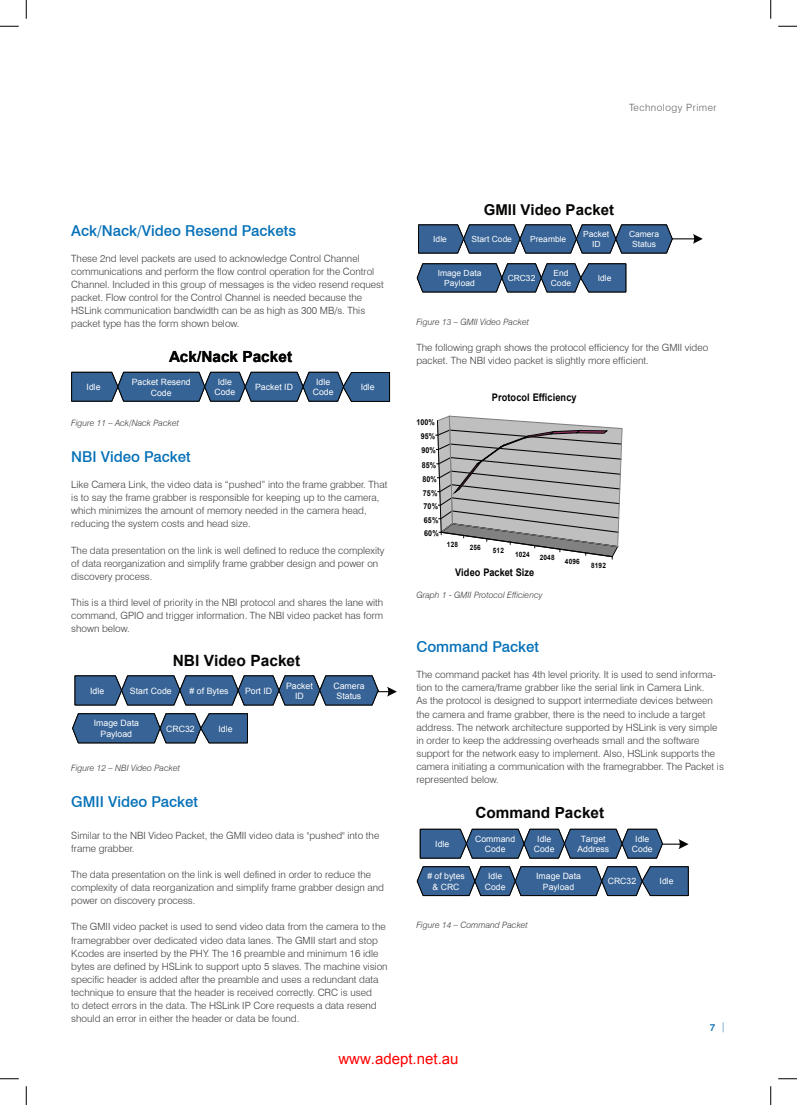
<style>
.page{position:relative;width:797px;height:1105px;background:#fff}
.page>*{position:absolute;margin:0;border:0;box-sizing:border-box;transform-origin:0 0}
.t1{font:700 15.5px "Arial";color:#050504}
.t2{font:700 15.38px "Arial";color:#040503}
.t3{font:700 15.38px "Arial";color:#050504}
.t4{font:500 15px "Swiss 721 BT";color:#0470b7}
.t5{font:700 15px "Arial";color:#050504}
.t6{font:15px "Arial";color:#f00}
.t7{font:700 10.5px "Arial";color:#040503;scale:.88 1}
.t8{font:300 10px/13.1px "Swiss 721 BT";color:#3e3e3f}
.t9{font:300 10px "Swiss 721 BT";letter-spacing:.05em;color:#636366}
.t10{font:500 10px "Swiss 721 BT";color:#0168b3}
.t11{font:italic 300 8.75px "Swiss 721 BT";color:#3e3e3f}
.t12{font:8.75px/10.5px "Arial";color:#fff;text-align:center}
.t13{font:8.62px/10.4px "Arial";letter-spacing:.005em;color:#fff;text-align:center}
.t14{font:8.5px/10.1px "Arial";color:#fff;text-align:center}
.t15{font:700 8.12px "Arial";letter-spacing:.015em;color:#040503;scale:.88 1}
.t16{font:700 7.38px "Arial";letter-spacing:.025em;color:#040503;scale:.88 1}
.s1{font-weight:300}
</style>
<div class="page">
<svg style="left:71px;top:371px;width:319px;height:31px;background:#446891"></svg>
<svg style="left:72px;top:713px;width:176px;height:31px;background:#436790"></svg>
<svg style="left:74px;top:675px;width:323px;height:31px;background:#4f6f95"></svg>
<hr style="left:627px;top:238px;width:68px;height:1px;background:#050504">
<svg style="left:693px;top:234px;width:9px;height:10px"></svg>
<svg style="left:418px;top:224px;width:255px;height:30px;background:#44678f"></svg>
<svg style="left:416px;top:263px;width:210px;height:30px;background:#456890"></svg>
<hr style="left:611px;top:844px;width:70px;height:1px;background:#050504">
<svg style="left:678px;top:839px;width:10px;height:10px"></svg>
<svg style="left:419px;top:828px;width:244px;height:31px;background:#486a92"></svg>
<svg style="left:416px;top:866px;width:273px;height:30px;background:#436790"></svg>
<svg style="left:436px;top:416px;width:186px;height:143px"></svg>
<svg style="left:0;top:25px;width:19px;height:2px"></svg>
<svg style="left:778px;top:25px;width:19px;height:2px"></svg>
<svg style="left:0;top:1078px;width:19px;height:1px"></svg>
<svg style="left:778px;top:1078px;width:19px;height:1px"></svg>
<svg style="left:25px;top:0;width:2px;height:19px"></svg>
<svg style="left:25px;top:1086px;width:2px;height:19px"></svg>
<svg style="left:770px;top:0;width:1px;height:19px"></svg>
<svg style="left:770px;top:1086px;width:1px;height:19px"></svg>
<p class="t9" style="left:629px;top:102px;width:89px">Technology Primer</p>
<h3 class="t4" style="left:71px;top:221px;width:226px">Ack/Nack/Video Resend Packets</h3>
<p class="t8" style="left:71px;top:252px;width:314px">These 2nd level packets are used to acknowledge Control Channel communications and perform the flow control operation for the Control Channel. Included in this group of messages is the video resend request packet. Flow control for the Control Channel is needed because the HSLink communication bandwidth can be as high as 300 MB/s. This packet type has the form shown below.</p>
<h2 class="t2" style="left:169px;top:347px;width:125px">Ack/Nack Packet</h2>
<p class="t13" style="left:132px;top:377px;width:60px">Packet Resend<br>Code</p>
<p class="t13" style="left:214px;top:377px;width:22px">Idle<br>Code</p>
<p class="t13" style="left:255px;top:382px;width:39px">Packet ID</p>
<p class="t13" style="left:313px;top:377px;width:22px">Idle<br>Code</p>
<p class="t13" style="left:87px;top:382px;width:16px">Idle</p>
<p class="t13" style="left:361px;top:382px;width:16px">Idle</p>
<p class="t11" style="left:71px;top:417px;width:109px">Figure 11 – Ack/Nack Packet</p>
<h3 class="t4" style="left:71px;top:447px;width:121px">NBI Video Packet</h3>
<p class="t8" style="left:71px;top:478px;width:317px">Like Camera Link, the video data is “pushed” into the frame grabber. That is to say the frame grabber is responsible for keeping up to the camera, which minimizes the amount of memory needed in the camera head, reducing the system costs and head size.</p>
<p class="t8" style="left:71px;top:543px;width:315px">The data presentation on the link is well defined to reduce the complexity of data reorganization and simplify frame grabber design and power on discovery process.</p>
<p class="t8" style="left:71px;top:596px;width:313px;text-align:justify">This is a third level of priority in the NBI protocol and shares the lane with command, GPIO and trigger information. The NBI video packet has form shown below.</p>
<h1 class="t1" style="left:173px;top:650px;width:129px">NBI Video Packet</h1>
<h3 class="t5" style="left:178px;top:652px;width:132px">GMII Video Packet</h3>
<p class="t12" style="left:130px;top:685px;width:43px">Start Code</p>
<p class="t12" style="left:190px;top:685px;width:40px"># of Bytes</p>
<p class="t12" style="left:286px;top:680px;width:28px">Packet<br>ID</p>
<p class="t12" style="left:333px;top:680px;width:33px">Camera<br>Status</p>
<p class="t12" style="left:166px;top:723px;width:30px">CRC32</p>
<p class="t12" style="left:218px;top:723px;width:16px">Idle</p>
<p class="t14" style="left:277px;top:682px;width:27px">Packet</p>
<p class="t14" style="left:323px;top:682px;width:32px">Camera<br>Status</p>
<p class="t12" style="left:90px;top:685px;width:16px">Idle</p>
<p class="t12" style="left:94px;top:718px;width:47px">Image Data<br>Payload</p>
<p class="t12" style="left:245px;top:685px;width:29px">Port ID</p>
<p class="t14" style="left:166px;top:687px;width:42px">Start Code</p>
<p class="t14" style="left:224px;top:687px;width:38px">Preamble</p>
<p class="t14" style="left:127px;top:687px;width:15px">Idle</p>
<p class="t14" style="left:132px;top:721px;width:45px">Image Data</p>
<p class="t14" style="left:202px;top:726px;width:29px">CRC32</p>
<p class="t11" style="left:71px;top:763px;width:110px">Figure 12 – NBI Video Packet</p>
<h3 class="t4" style="left:71px;top:793px;width:128px">GMII Video Packet</h3>
<p class="t8" style="left:71px;top:828px;width:309px">Similar to the NBI Video Packet, the GMII video data is "pushed" into the frame grabber.</p>
<p class="t8" style="left:71px;top:868px;width:314px">The data presentation on the link is well defined in order to reduce the complexity of data reorganization and simplify frame grabber design and power on discovery process.</p>
<p class="t8" style="left:71px;top:920px;width:318px">The GMII video packet is used to send video data from the camera to the framegrabber over dedicated video data lanes. The GMII start and stop Kcodes are inserted by the phy. The 16 preamble and minimum 16 idle bytes are defined by HSLink to support upto 5 slaves. The machine vision specific header is added after the preamble and uses a redundant data technique to ensure that the header is received correctly. CRC is used<br>to detect errors in the data. The HSLink IP Core requests a data resend should an error in either the header or data be found.</p>
<h3 class="t5" style="left:483px;top:200px;width:132px">GMII Video Packet</h3>
<p class="t14" style="left:471px;top:234px;width:42px">Start Code</p>
<p class="t14" style="left:530px;top:234px;width:38px">Preamble</p>
<p class="t14" style="left:583px;top:229px;width:27px">Packet<br>ID</p>
<p class="t14" style="left:629px;top:229px;width:32px">Camera<br>Status</p>
<p class="t14" style="left:507px;top:273px;width:29px">CRC32</p>
<p class="t14" style="left:598px;top:273px;width:15px">Idle</p>
<p class="t14" style="left:433px;top:234px;width:15px">Idle</p>
<p class="t14" style="left:437px;top:268px;width:45px">Image Data<br>Payload</p>
<p class="t14" style="left:551px;top:268px;width:22px">End<br>Code</p>
<p class="t11" style="left:416px;top:316px;width:114px">Figure 13 – GMII Video Packet</p>
<p class="t8" style="left:416px;top:341px;width:293px">The following graph shows the protocol efficiency for the GMII video packet. The NBI video packet is slightly more efficient.</p>
<p class="t15" style="left:416px;top:416px;width:23px">100%</p>
<p class="t15" style="left:421px;top:431px;width:18px">95%</p>
<p class="t15" style="left:421px;top:445px;width:18px">90%</p>
<p class="t15" style="left:422px;top:459px;width:18px">85%</p>
<p class="t15" style="left:422px;top:473px;width:18px">80%</p>
<p class="t15" style="left:423px;top:487px;width:18px">75%</p>
<p class="t15" style="left:423px;top:501px;width:18px">70%</p>
<p class="t15" style="left:424px;top:514px;width:18px">65%</p>
<p class="t15" style="left:424px;top:528px;width:18px">60%</p>
<p class="t7" style="left:492px;top:390px;width:98px">Protocol Efficiency</p>
<p class="t16" style="left:447px;top:539px;width:14px">128</p>
<p class="t16" style="left:470px;top:542px;width:14px">256</p>
<p class="t16" style="left:493px;top:546px;width:14px">512</p>
<p class="t16" style="left:515px;top:549px;width:18px">1024</p>
<p class="t16" style="left:540px;top:553px;width:18px">2048</p>
<p class="t16" style="left:565px;top:556px;width:18px">4096</p>
<p class="t7" style="left:455px;top:565px;width:91px">Video Packet Size</p>
<p class="t11" style="left:416px;top:589px;width:128px">Graph 1 - GMII Protocol Efficiency</p>
<p class="t16" style="left:591px;top:560px;width:18px">8192</p>
<h3 class="t4" style="left:416px;top:637px;width:124px">Command Packet</h3>
<p class="t8" style="left:416px;top:668px;width:309px">The command packet has 4th level priority. It is used to send informa&shy;tion to the camera/frame grabber like the serial link in Camera Link.<br>As the protocol is designed to support intermediate devices between the camera and frame grabber, there is the need to include a target address. The network architecture supported by HSLink is very simple in order to keep the addressing overheads small and the software support for the network easy to implement. Also, HSLink supports the camera initiating a communication with the framegrabber. The Packet is represented below.</p>
<h2 class="t3" style="left:475px;top:802px;width:130px">Command Packet</h2>
<p class="t13" style="left:534px;top:834px;width:22px">Idle<br>Code</p>
<p class="t13" style="left:536px;top:871px;width:46px">Image Data<br>Payload</p>
<p class="t13" style="left:475px;top:834px;width:41px">Command<br>Code</p>
<p class="t13" style="left:577px;top:834px;width:33px">Target<br>Address</p>
<p class="t13" style="left:632px;top:834px;width:22px">Idle<br>Code</p>
<p class="t13" style="left:435px;top:839px;width:16px">Idle</p>
<p class="t13" style="left:427px;top:871px;width:39px"># of bytes &amp; CRC</p>
<p class="t13" style="left:485px;top:871px;width:22px">Idle<br>Code</p>
<p class="t13" style="left:608px;top:876px;width:30px">CRC32</p>
<p class="t13" style="left:659px;top:876px;width:16px">Idle</p>
<p class="t11" style="left:416px;top:919px;width:113px">Figure 14 – Command Packet</p>
<p class="t10" style="left:709px;top:1022px;width:17px">7 <span class="s1">|</span></p>
<h3 class="t6" style="left:338px;top:1049px;width:122px">www.adept.net.au</h3>
</div>
